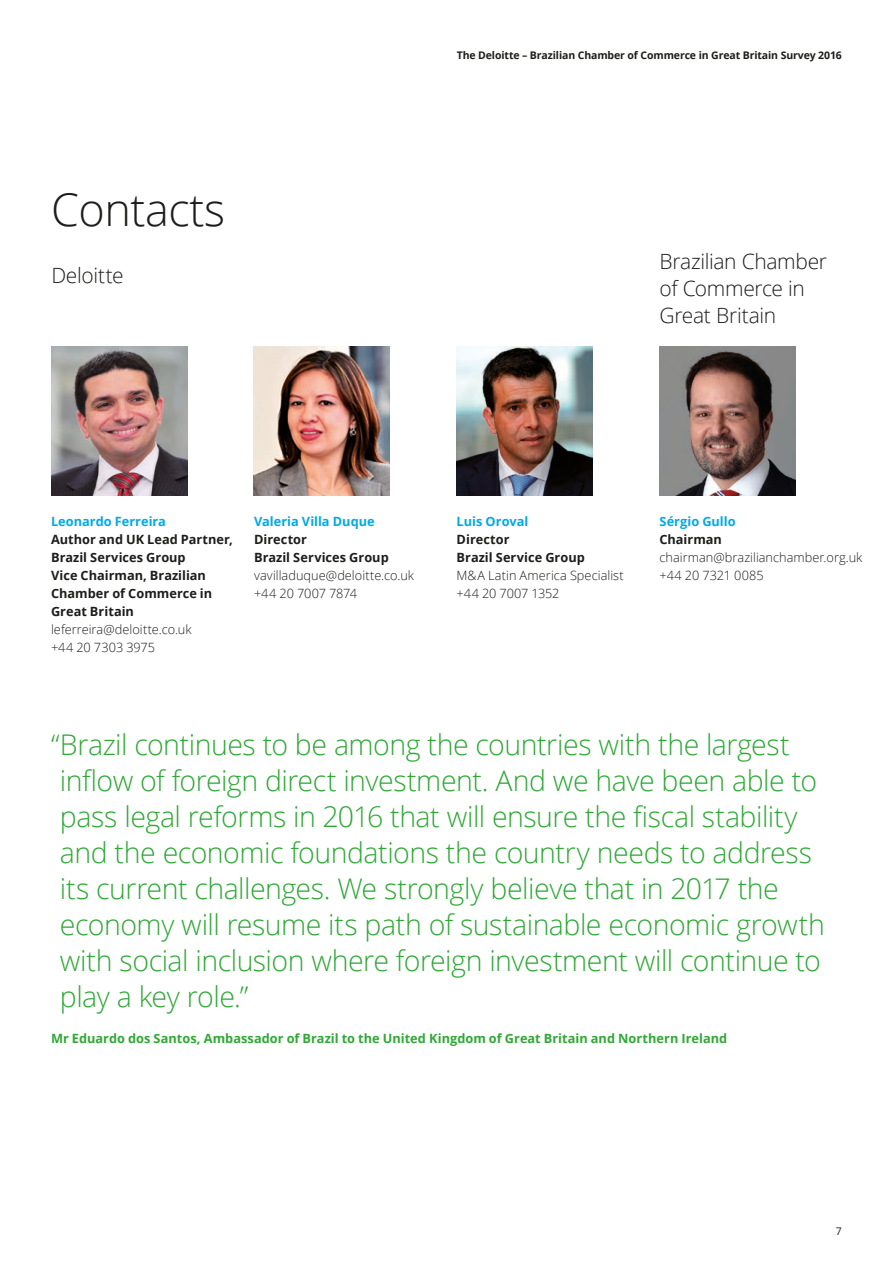
<style>
.page{position:relative;width:893px;height:1263px;background:#fff}
.page>*{position:absolute;margin:0;border:0;box-sizing:border-box;transform-origin:0 0}
.Story_heading_light{font:300 45px "Open Sans";letter-spacing:-.01em;color:#1d1d1b}
.Quote_pullout__mediu{font:300 28.5px/36px "Open Sans";letter-spacing:-.015em;color:#2fa836}
.Introduction__14_18p{font:300 21px/27px "Open Sans";letter-spacing:-.015em;color:#1d1d1b}
.Body_copy__8_5_12pt{font:300 12.75px "Open Sans";color:#1d1d1b}
.Subhead_B__8_5_12pt{font:700 12.75px/18px "Open Sans";color:#1d1d1b}
.Quote_name_company{font:700 12.75px "Open Sans";letter-spacing:.005em;color:#2fa836}
.Subhead_A__8_5_12pt{font:700 12.75px "Open Sans";color:#00a9e6}
.t1{font:700 10.5px "Open Sans";letter-spacing:-.01em;color:#1d1d1b}
.t2{font:10.5px "Open Sans";color:#1d1d1b}
</style>
<div class="page">
<img style="left:51px;top:347px;width:136px;height:148px">
<img style="left:659px;top:347px;width:136px;height:148px">
<img style="left:254px;top:347px;width:136px;height:148px">
<img style="left:457px;top:347px;width:136px;height:148px">
<p class="Story_heading_light" style="left:51px;top:179px;width:176px">Contacts</p>
<p class="Introduction__14_18p" style="left:51px;top:261px;width:74px">Deloitte</p>
<p class="t1" style="left:457px;top:48px;width:387px">The Deloitte – Brazilian Chamber of Commerce in Great Britain Survey 2016</p>
<p class="Introduction__14_18p" style="left:659px;top:247px;width:169px">Brazilian Chamber of Commerce in<br>Great Britain</p>
<p class="Subhead_A__8_5_12pt" style="left:51px;top:513px;width:116px">Leonardo Ferreira</p>
<p class="Subhead_B__8_5_12pt" style="left:51px;top:530px;width:183px">Author and UK Lead Partner,</p>
<p class="Subhead_B__8_5_12pt" style="left:51px;top:548px;width:136px">Brazil Services Group</p>
<p class="Subhead_B__8_5_12pt" style="left:51px;top:566px;width:163px">Vice Chairman, Brazilian<br>Chamber of Commerce in<br>Great Britain</p>
<p class="Body_copy__8_5_12pt" style="left:51px;top:621px;width:142px">leferreira@deloitte.co.uk</p>
<p class="Body_copy__8_5_12pt" style="left:51px;top:639px;width:105px">+44 20 7303 3975</p>
<p class="Subhead_A__8_5_12pt" style="left:254px;top:513px;width:122px">Valeria Villa Duque</p>
<p class="Subhead_B__8_5_12pt" style="left:254px;top:530px;width:54px">Director</p>
<p class="Subhead_B__8_5_12pt" style="left:254px;top:548px;width:136px">Brazil Services Group</p>
<p class="Body_copy__8_5_12pt" style="left:254px;top:567px;width:161px">vavilladuque@deloitte.co.uk</p>
<p class="Body_copy__8_5_12pt" style="left:254px;top:585px;width:105px">+44 20 7007 7874</p>
<p class="Subhead_A__8_5_12pt" style="left:457px;top:513px;width:73px">Luis Oroval</p>
<p class="Subhead_B__8_5_12pt" style="left:457px;top:530px;width:54px">Director</p>
<p class="Subhead_B__8_5_12pt" style="left:457px;top:548px;width:130px">Brazil Service Group</p>
<p class="Body_copy__8_5_12pt" style="left:457px;top:567px;width:169px">M&amp;A Latin America Specialist</p>
<p class="Body_copy__8_5_12pt" style="left:457px;top:585px;width:104px">+44 20 7007 1352</p>
<p class="Subhead_A__8_5_12pt" style="left:659px;top:513px;width:78px">Sérgio Gullo</p>
<p class="Subhead_B__8_5_12pt" style="left:659px;top:530px;width:64px">Chairman</p>
<p class="Body_copy__8_5_12pt" style="left:659px;top:549px;width:204px">chairman@brazilianchamber.org.uk</p>
<p class="Body_copy__8_5_12pt" style="left:659px;top:567px;width:106px">+44 20 7321 0085</p>
<p class="Quote_pullout__mediu" style="left:60px;top:726px;width:766px;text-indent:-9px">“Brazil continues to be among the countries with the largest inflow of foreign direct investment. And we have been able to pass legal reforms in 2016 that will ensure the fiscal stability and the economic foundations the country needs to address its current challenges. We strongly believe that in 2017 the economy will resume its path of sustainable economic growth with social inclusion where foreign investment will continue to play a key role.”</p>
<p class="Quote_name_company" style="left:51px;top:1029px;width:678px">Mr Eduardo dos Santos, Ambassador of Brazil to the United Kingdom of Great Britain and Northern Ireland</p>
<p class="t2" style="left:836px;top:1224px;width:8px">7</p>
</div>
